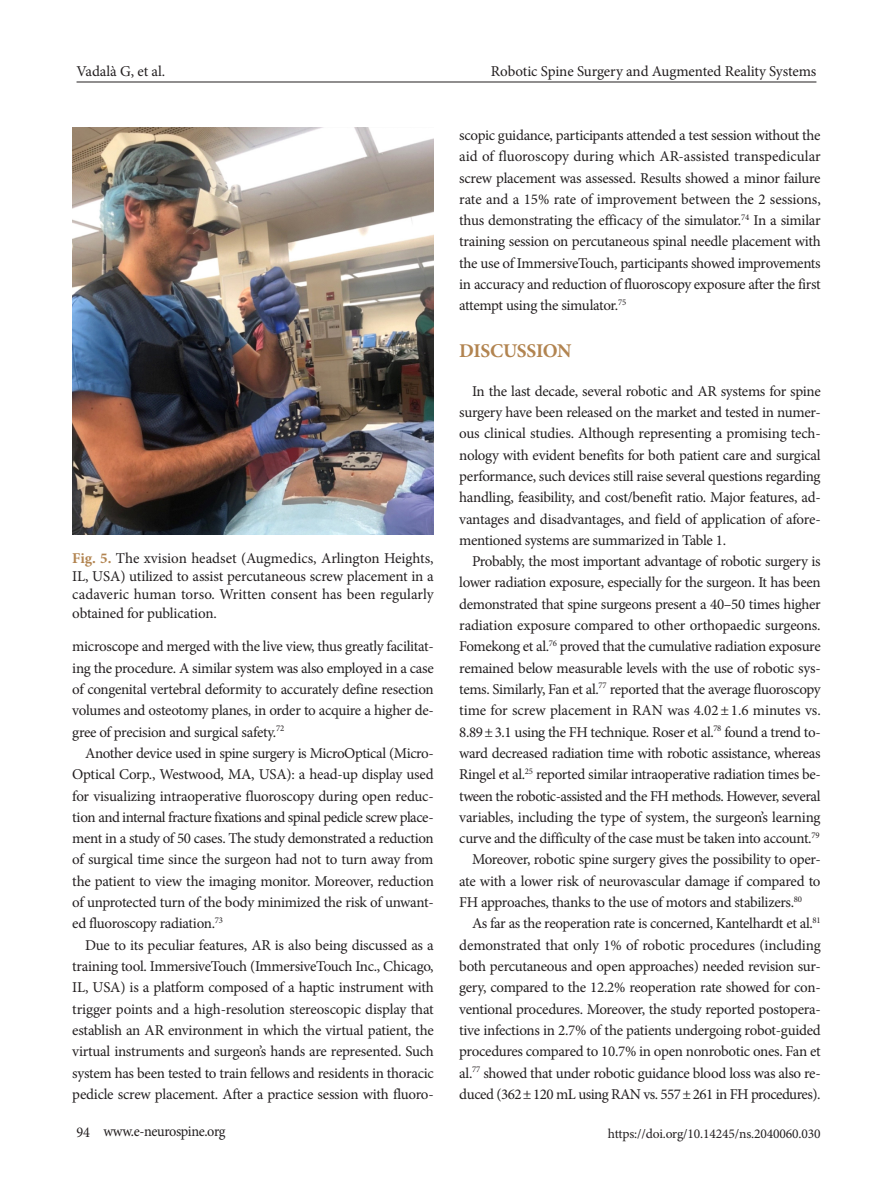
<style>
.page{position:relative;width:893px;height:1191px;background:#fff}
.page>*{position:absolute;margin:0;border:0;box-sizing:border-box;transform-origin:0 0}
.대제목{font:700 19.5px "Minion Pro";letter-spacing:-.02em;color:#b28450}
.본문{font:15px/21.3px "Minion Pro";letter-spacing:-.025em;color:#231f20;text-align:justify}
.표그림캡션{font:15px/18px "Minion Pro";letter-spacing:-.005em;color:#231f20;text-align:justify}
.본문-2{font:15px "Minion Pro";letter-spacing:-.005em;color:#231f20}
.본문-3{font:15px "Minion Pro";letter-spacing:-.025em;color:#231f20;scale:.95 1}
.본문-4{font:15px "Minion Pro";color:#231f20}
.t1{font:13.5px "Minion Pro";letter-spacing:-.01em;color:#231f20}
.s1{font-weight:700;color:#b28450}
</style>
<div class="page">
<hr style="left:77px;top:82px;width:739px;height:1px;background:#231f20">
<img style="left:72px;top:128px;width:362px;height:406px">
<p class="본문-4" style="left:77px;top:61px;width:90px">Vadalà G, et al.</p>
<p class="본문-2" style="left:491px;top:61px;width:327px">Robotic Spine Surgery and Augmented Reality Systems</p>
<p class="표그림캡션" style="left:72px;top:550px;width:363px"><span class="s1">Fig. 5.</span> The xvision headset (Augmedics, Arlington Heights, IL, USA) utilized to assist percutaneous screw placement in a cadaveric human torso. Written consent has been regularly obtained for publication.</p>
<p class="본문" style="left:72px;top:636px;width:363px">microscope and merged with the live view, thus greatly facilitat&shy;ing the procedure. A similar system was also employed in a case of congenital vertebral deformity to accurately define resection volumes and osteotomy planes, in order to acquire a higher de&shy;gree of precision and surgical safety.<sup>72</sup></p>
<p class="본문" style="left:72px;top:742px;width:363px;text-align:left;text-indent:13px">Another device used in spine surgery is MicroOptical (Micro-Optical Corp., Westwood, MA, USA): a head-up display used for visualizing intraoperative fluoroscopy during open reduc&shy;tion and internal fracture fixations and spinal pedicle screw place&shy;ment in a study of 50 cases. The study demonstrated a reduction of surgical time since the surgeon had not to turn away from the patient to view the imaging monitor. Moreover, reduction of unprotected turn of the body minimized the risk of unwant&shy;ed fluoroscopy radiation.<sup>73</sup></p>
<p class="본문" style="left:72px;top:934px;width:363px;text-indent:13px">Due to its peculiar features, AR is also being discussed as a training tool. ImmersiveTouch (ImmersiveTouch Inc., Chicago, IL, USA) is a platform composed of a haptic instrument with trigger points and a high-resolution stereoscopic display that establish an AR environment in which the virtual patient, the virtual instruments and surgeon’s hands are represented. Such system has been tested to train fellows and residents in thoracic pedicle screw placement. After a practice session with fluoro-</p>
<p class="본문" style="left:459px;top:125px;width:363px">scopic guidance, participants attended a test session without the aid of fluoroscopy during which AR-assisted transpedicular screw placement was assessed. Results showed a minor failure rate and a 15% rate of improvement between the 2 sessions, thus demonstrating the efficacy of the simulator.<sup>74</sup> In a similar training session on percutaneous spinal needle placement with the use of ImmersiveTouch, participants showed improvements in accuracy and reduction of fluoroscopy exposure after the first attempt using the simulator.<sup>75</sup></p>
<p class="대제목" style="left:459px;top:337px;width:114px">DISCUSSION</p>
<p class="본문" style="left:459px;top:380px;width:363px;text-indent:13px">In the last decade, several robotic and AR systems for spine surgery have been released on the market and tested in numer&shy;ous clinical studies. Although representing a promising tech&shy;nology with evident benefits for both patient care and surgical performance, such devices still raise several questions regarding handling, feasibility, and cost/benefit ratio. Major features, ad&shy;vantages and disadvantages, and field of application of afore&shy;mentioned systems are summarized in Table 1.</p>
<p class="본문" style="left:459px;top:551px;width:363px;text-indent:13px">Probably, the most important advantage of robotic surgery is lower radiation exposure, especially for the surgeon. It has been demonstrated that spine surgeons present a 40–50 times higher radiation exposure compared to other orthopaedic surgeons.<br>Fomekong et al.<sup>76</sup> proved that the cumulative radiation exposure remained below measurable levels with the use of robotic sys&shy;tems. Similarly, Fan et al.<sup>77</sup> reported that the average fluoroscopy time for screw placement in RAN was 4.02 ± 1.6 minutes vs.<br>8.89± 3.1 using the FH technique. Roser et al.<sup>78</sup> found a trend to&shy;ward decreased radiation time with robotic assistance, whereas Ringel et al.<sup>25</sup> reported similar intraoperative radiation times be&shy;tween the robotic-assisted and the FH methods. However, several variables, including the type of system, the surgeon’s learning curve and the difficulty of the case must be taken into account.<sup>79</sup></p>
<p class="본문" style="left:459px;top:849px;width:363px;text-indent:13px">Moreover, robotic spine surgery gives the possibility to oper&shy;ate with a lower risk of neurovascular damage if compared to FH approaches, thanks to the use of motors and stabilizers.<sup>80</sup></p>
<p class="본문" style="left:459px;top:913px;width:363px;text-indent:13px">As far as the reoperation rate is concerned, Kantelhardt et al.<sup>81 </sup>demonstrated that only 1% of robotic procedures (including both percutaneous and open approaches) needed revision sur&shy;gery, compared to the 12.2% reoperation rate showed for con&shy;ventional procedures. Moreover, the study reported postopera&shy;tive infections in 2.7% of the patients undergoing robot-guided procedures compared to 10.7% in open nonrobotic ones. Fan et al.<sup>77</sup> showed that under robotic guidance blood loss was also re&shy;duced (362±120 mL using RAN vs. 557±261 in FH procedures).</p>
<p class="본문-3" style="left:77px;top:1121px;width:158px">94 www.e-neurospine.org</p>
<p class="t1" style="left:608px;top:1124px;width:214px">https://doi.org/10.14245/ns.2040060.030</p>
</div>
